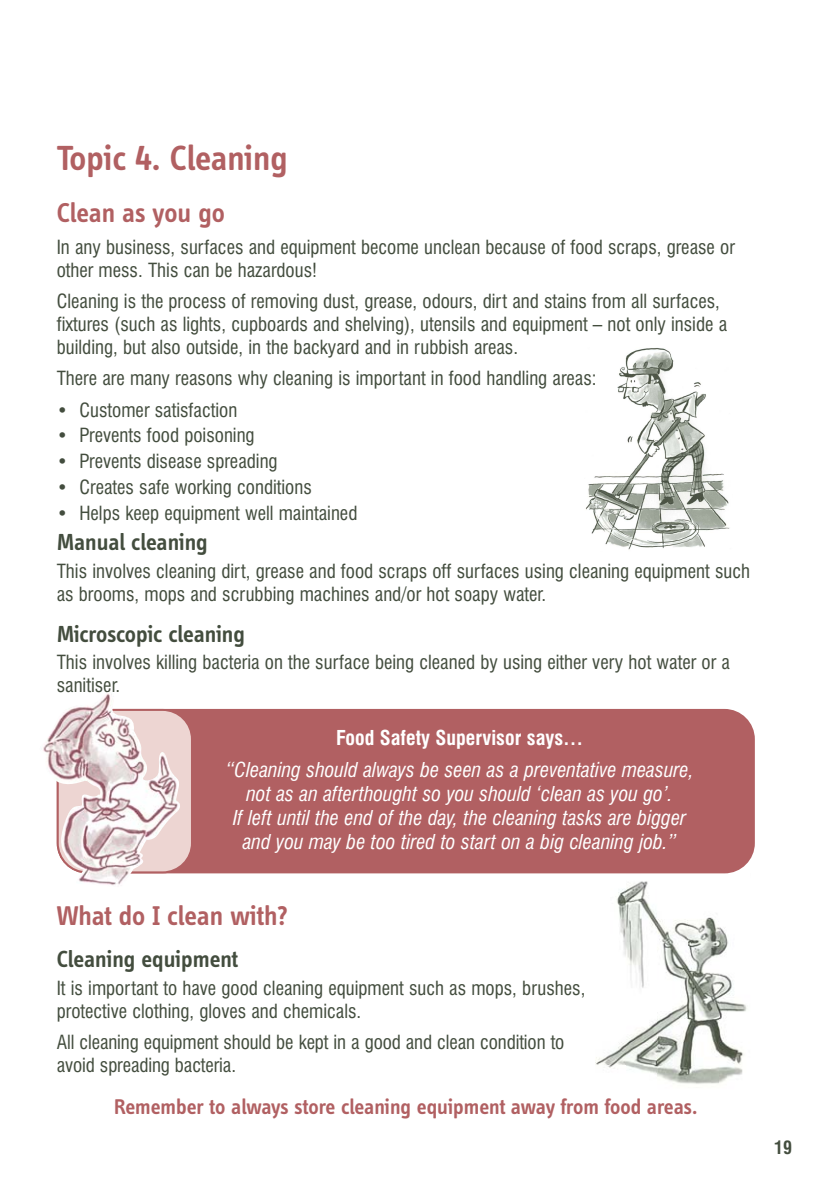
<style>
.page{position:relative;width:840px;height:1191px;background:#fff}
.page>*{position:absolute;margin:0;border:0;box-sizing:border-box;transform-origin:0 0}
.t1{font:600 36px "Info Disp";letter-spacing:-.01em;color:#b16062}
.t2{font:600 28px "Info Disp";letter-spacing:-.005em;color:#b16062}
.t3{font:600 24px "Info Disp";color:#434d3e}
.t4{font:600 22px "Info Disp";letter-spacing:-.005em;color:#b16062}
.t5{font:italic condensed 20px/24px "Swiss 721 BT";color:#fff;text-align:center}
.t6{font:700 condensed 20px "Swiss 721 BT";color:#fff}
.t7{font:condensed 19px/22.8px "Swiss 721 BT";color:#434d3e}
.t8{font:700 condensed 18px "Swiss 721 BT";color:#434d3e}
</style>
<div class="page">
<img style="left:595px;top:873px;width:152px;height:211px">
<img style="left:585px;top:348px;width:145px;height:202px">
<div style="left:193px;top:709px;width:561px;height:164px;background:#b16062"></div>
<svg style="left:180px;top:709px;width:13px;height:164px;background:#dab1af"></svg>
<img style="left:43px;top:693px;width:137px;height:192px">
<h1 class="t1" style="left:57px;top:144px;width:232px">Topic 4. Cleaning</h1>
<h2 class="t2" style="left:57px;top:201px;width:169px">Clean as you go</h2>
<p class="t7" style="left:57px;top:238px;width:679px">In any business, surfaces and equipment become unclean because of food scraps, grease or other mess. This can be hazardous!</p>
<p class="t7" style="left:57px;top:292px;width:671px">Cleaning is the process of removing dust, grease, odours, dirt and stains from all surfaces, fixtures (such as lights, cupboards and shelving), utensils and equipment – not only inside a building, but also outside, in the backyard and in rubbish areas.</p>
<p class="t7" style="left:57px;top:369px;width:541px">There are many reasons why cleaning is important in food handling areas:</p>
<p class="t7" style="left:57px;top:400px;width:182px">• Customer satisfaction</p>
<p class="t7" style="left:57px;top:426px;width:199px">• Prevents food poisoning</p>
<p class="t7" style="left:57px;top:452px;width:222px">• Prevents disease spreading</p>
<p class="t7" style="left:57px;top:478px;width:256px">• Creates safe working conditions</p>
<p class="t7" style="left:57px;top:504px;width:302px">• Helps keep equipment well maintained</p>
<p class="t3" style="left:57px;top:533px;width:152px">Manual cleaning</p>
<p class="t7" style="left:57px;top:562px;width:694px">This involves cleaning dirt, grease and food scraps off surfaces using cleaning equipment such as brooms, mops and scrubbing machines and/or hot soapy water.</p>
<p class="t3" style="left:57px;top:624px;width:189px">Microscopic cleaning</p>
<p class="t7" style="left:57px;top:653px;width:674px">This involves killing bacteria on the surface being cleaned by using either very hot water or a sanitiser.</p>
<p class="t6" style="left:336px;top:730px;width:248px">Food Safety Supervisor says…</p>
<p class="t5" style="left:226px;top:759px;width:469px">“Cleaning should always be seen as a preventative measure, not as an afterthought so you should ‘clean as you go’.<br>If left until the end of the day, the cleaning tasks are bigger and you may be too tired to start on a big cleaning job.”</p>
<h2 class="t2" style="left:57px;top:905px;width:232px">What do I clean with?</h2>
<p class="t3" style="left:57px;top:950px;width:183px">Cleaning equipment</p>
<p class="t7" style="left:57px;top:979px;width:530px">It is important to have good cleaning equipment such as mops, brushes, protective clothing, gloves and chemicals.</p>
<p class="t7" style="left:57px;top:1033px;width:509px">All cleaning equipment should be kept in a good and clean condition to avoid spreading bacteria.</p>
<p class="t4" style="left:114px;top:1098px;width:584px">Remember to always store cleaning equipment away from food areas.</p>
<p class="t8" style="left:773px;top:1140px;width:19px">19</p>
</div>
